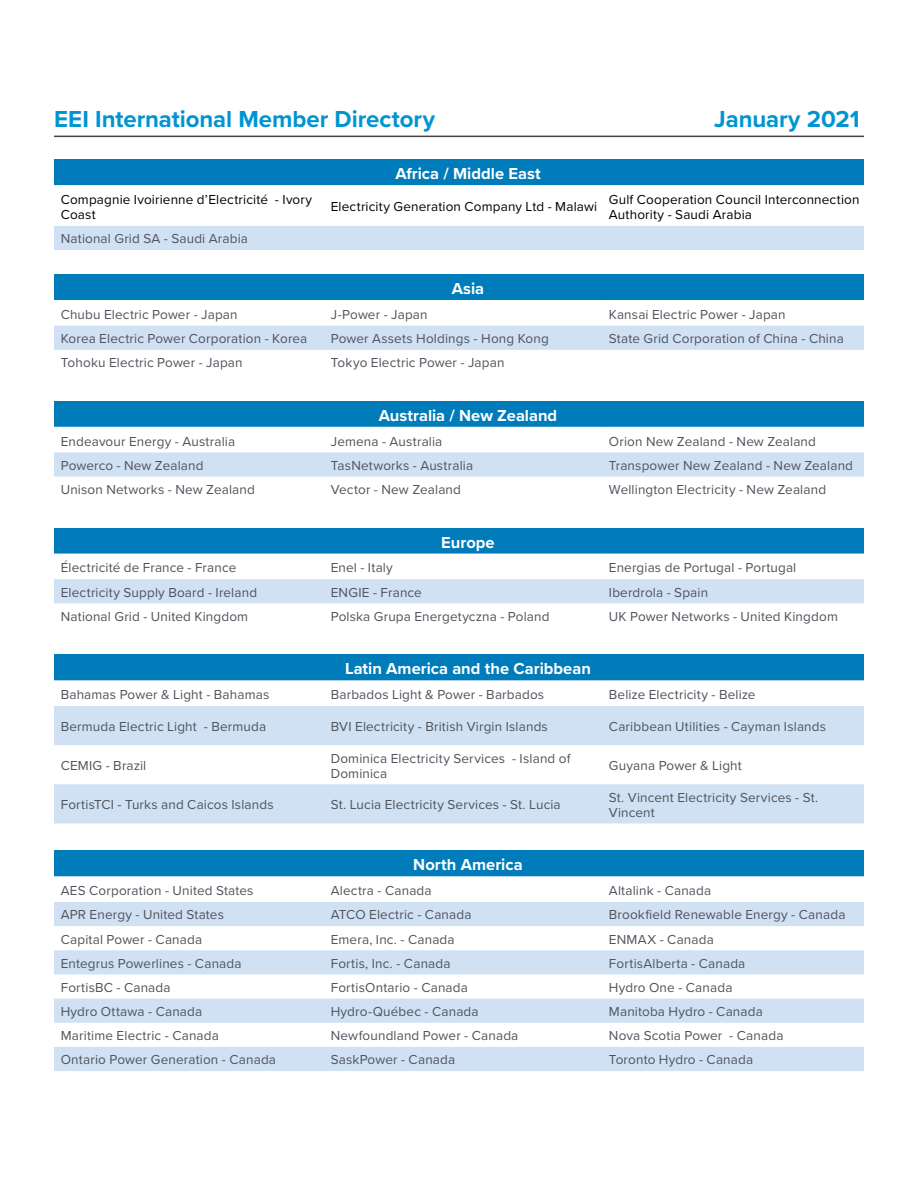
<style>
.page{position:relative;width:918px;height:1188px;background:#fff}
.page>*{position:absolute;margin:0;border:0;box-sizing:border-box;transform-origin:0 0}
.t1{font:700 24px "Proxima Nova";letter-spacing:-.005em;color:#0094d3}
.t2{font:700 16.5px "Proxima Nova";color:#fff}
.t3{font:13.5px/15px "Proxima Nova";letter-spacing:.01em;color:#50535c}
.t4{font:13.5px/15px "Proxima Nova";letter-spacing:.01em;color:#000}
</style>
<div class="page">
<hr style="left:54px;top:136px;width:810px;height:1px;background:#3d4543">
<div style="left:54px;top:159px;width:810px;height:27px;background:#007cba"></div>
<hr style="left:54px;top:185px;width:270px;height:2px;background:#fff">
<hr style="left:324px;top:185px;width:278px;height:2px;background:#fff">
<hr style="left:602px;top:185px;width:262px;height:2px;background:#fff">
<div style="left:54px;top:274px;width:810px;height:27px;background:#007cba"></div>
<div style="left:54px;top:326px;width:810px;height:24px;background:#d0e1f4"></div>
<hr style="left:54px;top:300px;width:270px;height:2px;background:#fff">
<hr style="left:324px;top:300px;width:278px;height:2px;background:#fff">
<hr style="left:602px;top:300px;width:262px;height:2px;background:#fff">
<div style="left:54px;top:401px;width:810px;height:27px;background:#007cba"></div>
<svg style="left:54px;top:452px;width:810px;height:25px;background:#d1e1f4"></svg>
<hr style="left:54px;top:427px;width:270px;height:1px;background:#fff">
<hr style="left:324px;top:427px;width:278px;height:1px;background:#fff">
<hr style="left:602px;top:427px;width:262px;height:1px;background:#fff">
<div style="left:54px;top:528px;width:810px;height:26px;background:#007cba"></div>
<div style="left:54px;top:579px;width:810px;height:24px;background:#d0e1f4"></div>
<div style="left:54px;top:655px;width:810px;height:26px;background:#007cba"></div>
<svg style="left:54px;top:706px;width:810px;height:118px;fill:#d0e1f4"></svg>
<hr style="left:54px;top:680px;width:270px;height:2px;background:#fff">
<hr style="left:324px;top:680px;width:278px;height:2px;background:#fff">
<hr style="left:602px;top:680px;width:262px;height:2px;background:#fff">
<div style="left:54px;top:850px;width:810px;height:27px;background:#007cba"></div>
<svg style="left:54px;top:902px;width:810px;height:169px;fill:#d0e1f4"></svg>
<hr style="left:54px;top:876px;width:270px;height:2px;background:#fff">
<hr style="left:324px;top:876px;width:278px;height:2px;background:#fff">
<hr style="left:602px;top:876px;width:262px;height:2px;background:#fff">
<div style="left:54px;top:226px;width:810px;height:24px;background:#d0e1f4"></div>
<h1 class="t1" style="left:54px;top:101px;width:383px">EEI International Member Directory</h1>
<h1 class="t1" style="left:714px;top:101px;width:147px">January 2021</h1>
<p class="t2" style="left:395px;top:161px;width:147px">Africa / Middle East</p>
<p class="t4" style="left:61px;top:191px;width:253px">Compagnie Ivoirienne d’Electricité - Ivory<br>Coast</p>
<p class="t4" style="left:331px;top:199px;width:268px">Electricity Generation Company Ltd - Malawi</p>
<p class="t4" style="left:609px;top:191px;width:252px">Gulf Cooperation Council Interconnection<br>Authority - Saudi Arabia</p>
<p class="t3" style="left:61px;top:231px;width:189px">National Grid SA - Saudi Arabia</p>
<p class="t2" style="left:452px;top:276px;width:34px">Asia</p>
<p class="t3" style="left:61px;top:306px;width:178px">Chubu Electric Power - Japan</p>
<p class="t3" style="left:331px;top:306px;width:98px">J-Power - Japan</p>
<p class="t3" style="left:609px;top:306px;width:178px">Kansai Electric Power - Japan</p>
<p class="t3" style="left:61px;top:330px;width:248px">Korea Electric Power Corporation - Korea</p>
<p class="t3" style="left:331px;top:330px;width:220px">Power Assets Holdings - Hong Kong</p>
<p class="t3" style="left:609px;top:330px;width:236px">State Grid Corporation of China - China</p>
<p class="t3" style="left:61px;top:355px;width:183px">Tohoku Electric Power - Japan</p>
<p class="t3" style="left:331px;top:355px;width:175px">Tokyo Electric Power - Japan</p>
<p class="t2" style="left:379px;top:403px;width:180px">Australia / New Zealand</p>
<p class="t3" style="left:61px;top:433px;width:176px">Endeavour Energy - Australia</p>
<p class="t3" style="left:331px;top:433px;width:113px">Jemena - Australia</p>
<p class="t3" style="left:609px;top:433px;width:209px">Orion New Zealand - New Zealand</p>
<p class="t3" style="left:61px;top:457px;width:144px">Powerco - New Zealand</p>
<p class="t3" style="left:331px;top:457px;width:144px">TasNetworks - Australia</p>
<p class="t3" style="left:609px;top:457px;width:246px">Transpower New Zealand - New Zealand</p>
<p class="t3" style="left:61px;top:481px;width:196px">Unison Networks - New Zealand</p>
<p class="t3" style="left:331px;top:481px;width:132px">Vector - New Zealand</p>
<p class="t3" style="left:609px;top:481px;width:219px">Wellington Electricity - New Zealand</p>
<p class="t2" style="left:441px;top:530px;width:55px">Europe</p>
<p class="t3" style="left:61px;top:560px;width:177px">Électricité de France - France</p>
<p class="t3" style="left:331px;top:560px;width:64px">Enel - Italy</p>
<p class="t3" style="left:609px;top:560px;width:189px">Energias de Portugal - Portugal</p>
<p class="t3" style="left:61px;top:584px;width:198px">Electricity Supply Board - Ireland</p>
<p class="t3" style="left:331px;top:584px;width:93px">ENGIE - France</p>
<p class="t3" style="left:609px;top:584px;width:101px">Iberdrola - Spain</p>
<p class="t3" style="left:61px;top:608px;width:189px">National Grid - United Kingdom</p>
<p class="t3" style="left:331px;top:608px;width:220px">Polska Grupa Energetyczna - Poland</p>
<p class="t3" style="left:609px;top:608px;width:231px">UK Power Networks - United Kingdom</p>
<p class="t2" style="left:345px;top:657px;width:247px">Latin America and the Caribbean</p>
<p class="t3" style="left:61px;top:687px;width:210px">Bahamas Power &amp; Light - Bahamas</p>
<p class="t3" style="left:331px;top:687px;width:215px">Barbados Light &amp; Power - Barbados</p>
<p class="t3" style="left:609px;top:687px;width:148px">Belize Electricity - Belize</p>
<p class="t3" style="left:61px;top:718px;width:207px">Bermuda Electric Light - Bermuda</p>
<p class="t3" style="left:331px;top:718px;width:219px">BVI Electricity - British Virgin Islands</p>
<p class="t3" style="left:609px;top:718px;width:219px">Caribbean Utilities - Cayman Islands</p>
<p class="t3" style="left:61px;top:758px;width:87px">CEMIG - Brazil</p>
<p class="t3" style="left:331px;top:750px;width:241px">Dominica Electricity Services - Island of<br>Dominica</p>
<p class="t3" style="left:609px;top:757px;width:135px">Guyana Power &amp; Light</p>
<p class="t3" style="left:61px;top:797px;width:214px">FortisTCI - Turks and Caicos Islands</p>
<p class="t3" style="left:331px;top:797px;width:231px">St. Lucia Electricity Services - St. Lucia</p>
<p class="t3" style="left:609px;top:789px;width:211px">St. Vincent Electricity Services - St.<br>Vincent</p>
<p class="t2" style="left:413px;top:852px;width:111px">North America</p>
<p class="t3" style="left:61px;top:883px;width:194px">AES Corporation - United States</p>
<p class="t3" style="left:331px;top:883px;width:102px">Alectra - Canada</p>
<p class="t3" style="left:609px;top:883px;width:104px">Altalink - Canada</p>
<p class="t3" style="left:61px;top:907px;width:165px">APR Energy - United States</p>
<p class="t3" style="left:331px;top:907px;width:142px">ATCO Electric - Canada</p>
<p class="t3" style="left:609px;top:907px;width:238px">Brookfield Renewable Energy - Canada</p>
<p class="t3" style="left:61px;top:931px;width:143px">Capital Power - Canada</p>
<p class="t3" style="left:331px;top:931px;width:125px">Emera, Inc. - Canada</p>
<p class="t3" style="left:609px;top:931px;width:106px">ENMAX - Canada</p>
<p class="t3" style="left:61px;top:955px;width:182px">Entegrus Powerlines - Canada</p>
<p class="t3" style="left:331px;top:955px;width:121px">Fortis, Inc. - Canada</p>
<p class="t3" style="left:609px;top:955px;width:138px">FortisAlberta - Canada</p>
<p class="t3" style="left:61px;top:979px;width:111px">FortisBC - Canada</p>
<p class="t3" style="left:331px;top:979px;width:139px">FortisOntario - Canada</p>
<p class="t3" style="left:609px;top:979px;width:125px">Hydro One - Canada</p>
<p class="t3" style="left:61px;top:1003px;width:143px">Hydro Ottawa - Canada</p>
<p class="t3" style="left:331px;top:1003px;width:149px">Hydro-Québec - Canada</p>
<p class="t3" style="left:609px;top:1003px;width:155px">Manitoba Hydro - Canada</p>
<p class="t3" style="left:61px;top:1028px;width:160px">Maritime Electric - Canada</p>
<p class="t3" style="left:331px;top:1028px;width:189px">Newfoundland Power - Canada</p>
<p class="t3" style="left:609px;top:1028px;width:176px">Nova Scotia Power - Canada</p>
<p class="t3" style="left:61px;top:1052px;width:217px">Ontario Power Generation - Canada</p>
<p class="t3" style="left:331px;top:1052px;width:126px">SaskPower - Canada</p>
<p class="t3" style="left:609px;top:1052px;width:146px">Toronto Hydro - Canada</p>
</div>
